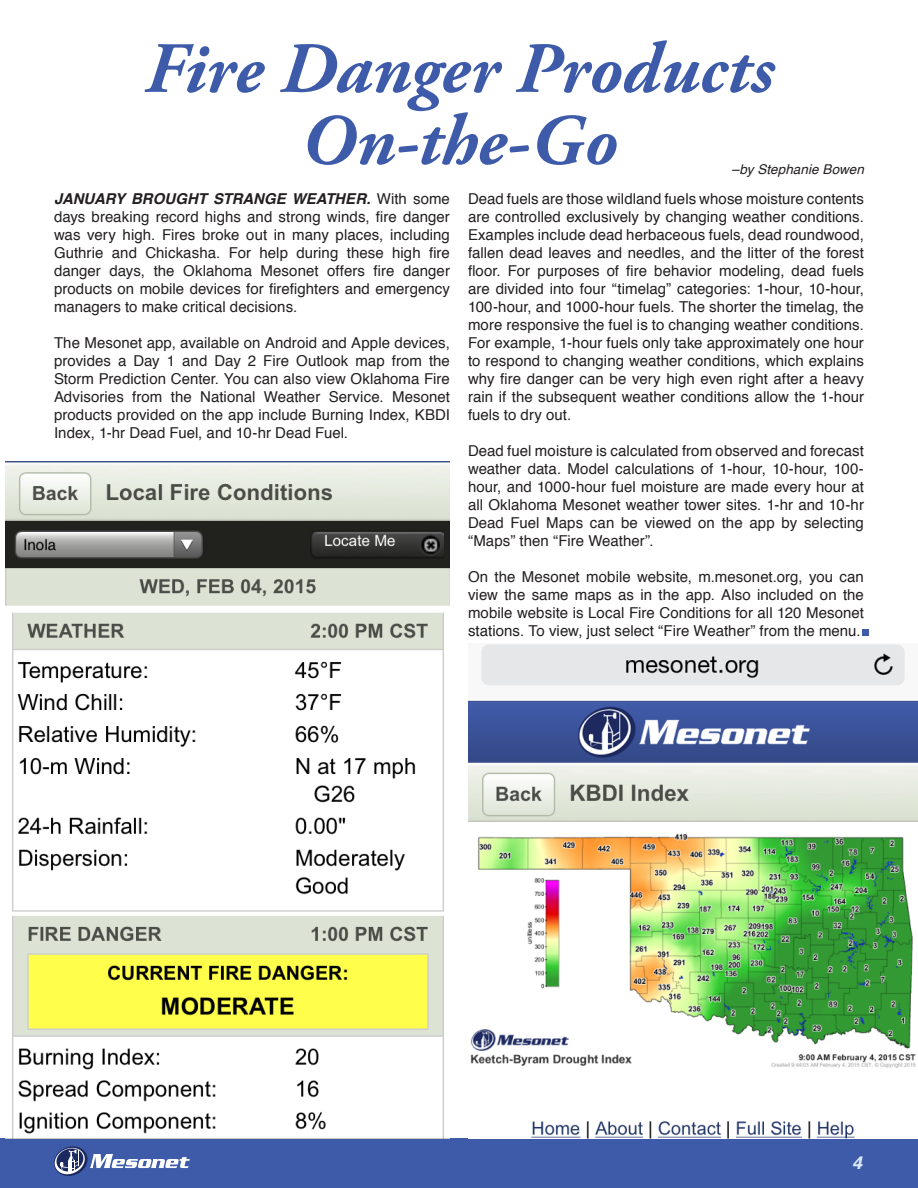
<style>
.page{position:relative;width:918px;height:1188px;background:#fff}
.page>*{position:absolute;margin:0;border:0;box-sizing:border-box;transform-origin:0 0}
.Calendar{font:italic 700 72px/72px "Adobe Garamond Pro";color:#3d5ba9;text-align:center}
.t1{font:italic 700 18px "Univers";color:#d9e9f6}
.Body{font:15px/18px "Helvetica";letter-spacing:.005em;color:#231f20;text-align:justify}
.Contact_Titles{font:italic 13.5px "Helvetica";letter-spacing:.005em;color:#231f20}
.s1{font-weight:700;font-style:italic}
</style>
<div class="page">
<div style="left:0;top:1138px;width:918px;height:50px;background:#3d5ba9"></div>
<svg style="left:54px;top:1146px;width:136px;height:30px"></svg>
<div style="left:862px;top:629px;width:7px;height:7px;background:#3d5ba9"></div>
<img style="left:468px;top:644px;width:450px;height:494px">
<img style="left:5px;top:461px;width:445px;height:677px">
<p class="Calendar" style="left:145px;top:34px;width:630px">Fire Danger Products<br>On-the-Go</p>
<p class="Contact_Titles" style="left:731px;top:159px;width:134px">–by Stephanie Bowen</p>
<p class="Body" style="left:54px;top:190px;width:398px"><span class="s1">JANUARY BROUGHT STRANGE WEATHER.</span> With some days breaking record highs and strong winds, fire danger was very high. Fires broke out in many places, including Guthrie and Chickasha. For help during these high fire danger days, the Oklahoma Mesonet offers fire danger products on mobile devices for firefighters and emergency managers to make critical decisions.</p>
<p class="Body" style="left:54px;top:334px;width:398px">The Mesonet app, available on Android and Apple devices, provides a Day 1 and Day 2 Fire Outlook map from the Storm Prediction Center. You can also view Oklahoma Fire Advisories from the National Weather Service. Mesonet products provided on the app include Burning Index, KBDI Index, 1-hr Dead Fuel, and 10-hr Dead Fuel.</p>
<p class="Body" style="left:468px;top:191px;width:398px">Dead fuels are those wildland fuels whose moisture contents are controlled exclusively by changing weather conditions.<br>Examples include dead herbaceous fuels, dead roundwood, fallen dead leaves and needles, and the litter of the forest floor. For purposes of fire behavior modeling, dead fuels are divided into four “timelag” categories: 1-hour, 10-hour, 100-hour, and 1000-hour fuels. The shorter the timelag, the more responsive the fuel is to changing weather conditions.<br>For example, 1-hour fuels only take approximately one hour to respond to changing weather conditions, which explains why fire danger can be very high even right after a heavy rain if the subsequent weather conditions allow the 1-hour fuels to dry out.</p>
<p class="Body" style="left:468px;top:443px;width:397px">Dead fuel moisture is calculated from observed and forecast weather data. Model calculations of 1-hour, 10-hour, 100- hour, and 1000-hour fuel moisture are made every hour at all Oklahoma Mesonet weather tower sites. 1-hr and 10-hr Dead Fuel Maps can be viewed on the app by selecting “Maps” then “Fire Weather”.</p>
<p class="Body" style="left:468px;top:569px;width:397px">On the Mesonet mobile website, m.mesonet.org, you can view the same maps as in the app. Also included on the mobile website is Local Fire Conditions for all 120 Mesonet stations. To view, just select “Fire Weather” from the menu.</p>
<p class="t1" style="left:852px;top:1152px;width:12px">4</p>
</div>
